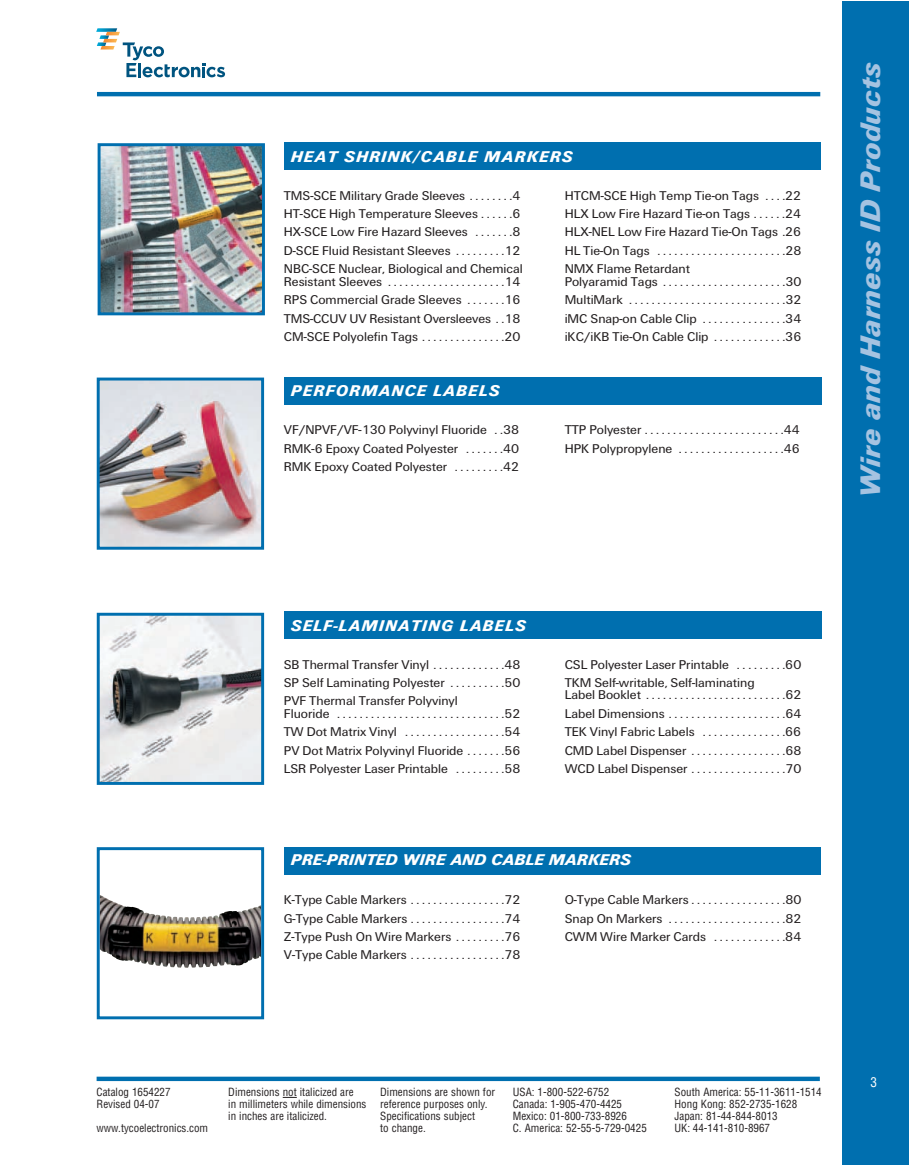
<style>
.page{position:relative;width:918px;height:1165px;background:#fff}
.page>*{position:absolute;margin:0;border:0;box-sizing:border-box;transform-origin:0 0}
.t1{font:italic 900 29.4px "U76 Univers";color:#a5c3e1}
.t2{font:italic 900 16.2px "U76 Univers";letter-spacing:.065em;color:#fff}
.t3{font:italic 900 16.2px "U76 Univers";color:#fff}
.t4{font:13.2px/18.5px "U55 Univers";color:#231f20;text-align:justify}
.t5{font:condensed 13.2px "Helvetica";color:#fff}
.t6{font:condensed 10.95px "Helvetica";color:#231f20}
</style>
<div class="page">
<div style="left:842px;top:1px;width:66px;height:1163px;background:#006faf"></div>
<svg style="left:283px;top:1096px;width:14px;height:1px"></svg>
<svg style="left:97px;top:1076px;width:723px;height:4px;background:#2a86bc"></svg>
<hr style="left:97px;top:92px;width:723px;height:4px;background:#006faf">
<svg style="left:97px;top:28px;width:128px;height:49px"></svg>
<div style="left:284px;top:143px;width:537px;height:27px;background:#006faf"></div>
<img style="left:102px;top:147px;width:159px;height:164px">
<div style="left:98px;top:143px;width:167px;height:172px;border:3px solid #006faf"></div>
<img style="left:101px;top:381px;width:159px;height:164px">
<div style="left:97px;top:377px;width:167px;height:172px;border:3px solid #006faf"></div>
<img style="left:101px;top:616px;width:159px;height:164px">
<div style="left:97px;top:612px;width:167px;height:172px;border:3px solid #006faf"></div>
<img style="left:101px;top:895px;width:159px;height:72px">
<div style="left:97px;top:847px;width:167px;height:172px;border:3px solid #006faf"></div>
<div style="left:284px;top:377px;width:538px;height:27px;background:#006faf"></div>
<div style="left:284px;top:611px;width:538px;height:27px;background:#006faf"></div>
<div style="left:284px;top:847px;width:536px;height:27px;background:#006faf"></div>
<p class="t2" style="left:291px;top:151px;width:283px">HEAT SHRINK/CABLE MARKERS</p>
<p class="t4" style="left:284px;top:187px;width:240px;text-align:left">TMS-SCE Military Grade Sleeves . . . . . . . .4<br>HT-SCE High Temperature Sleeves . . . . . .6<br>HX-SCE Low Fire Hazard Sleeves . . . . . . .8<br>D-SCE Fluid Resistant Sleeves . . . . . . . . .12<br>NBC-SCE Nuclear, Biological and Chemical</p>
<p class="t4" style="left:284px;top:273px;width:238px">Resistant Sleeves . . . . . . . . . . . . . . . . . . . . .14<br>RPS Commercial Grade Sleeves . . . . . . .16<br>TMS-CCUV UV Resistant Oversleeves . .18<br>CM-SCE Polyolefin Tags . . . . . . . . . . . . . . .20</p>
<p class="t2" style="left:291px;top:385px;width:210px">PERFORMANCE LABELS</p>
<p class="t4" style="left:565px;top:187px;width:238px">HTCM-SCE High Temp Tie-on Tags . . . .22<br>HLX Low Fire Hazard Tie-on Tags . . . . . .24<br>HLX-NEL Low Fire Hazard Tie-On Tags .26<br>HL Tie-On Tags . . . . . . . . . . . . . . . . . . . . . . .28<br>NMX Flame Retardant</p>
<p class="t4" style="left:565px;top:273px;width:238px">Polyaramid Tags . . . . . . . . . . . . . . . . . . . . . .30<br>MultiMark . . . . . . . . . . . . . . . . . . . . . . . . . . . .32 iMC Snap-on Cable Clip . . . . . . . . . . . . . . .34 iKC/iKB Tie-On Cable Clip . . . . . . . . . . . . .36</p>
<p class="t4" style="left:284px;top:422px;width:237px">VF/NPVF/VF-130 Polyvinyl Fluoride . .38<br>RMK-6 Epoxy Coated Polyester . . . . . . .40<br>RMK Epoxy Coated Polyester . . . . . . . . .42</p>
<p class="t4" style="left:565px;top:422px;width:237px">TTP Polyester . . . . . . . . . . . . . . . . . . . . . . . . .44<br>HPK Polypropylene . . . . . . . . . . . . . . . . . . .46</p>
<h1 class="t1" style="left:861px;top:497px;width:437px;rotate:-90deg">Wire and Harness ID Products</h1>
<p class="t2" style="left:291px;top:619px;width:237px">SELF-LAMINATING LABELS</p>
<p class="t4" style="left:284px;top:656px;width:238px">SB Thermal Transfer Vinyl . . . . . . . . . . . . .48<br>SP Self Laminating Polyester . . . . . . . . . .50<br>PVF Thermal Transfer Polyvinyl</p>
<p class="t4" style="left:284px;top:705px;width:238px">Fluoride . . . . . . . . . . . . . . . . . . . . . . . . . . . . . .52<br>TW Dot Matrix Vinyl . . . . . . . . . . . . . . . . . .54<br>PV Dot Matrix Polyvinyl Fluoride . . . . . . .56<br>LSR Polyester Laser Printable . . . . . . . . .58</p>
<p class="t4" style="left:565px;top:656px;width:238px">CSL Polyester Laser Printable . . . . . . . . .60<br>TKM Self-writable, Self-laminating</p>
<p class="t4" style="left:565px;top:687px;width:238px">Label Booklet . . . . . . . . . . . . . . . . . . . . . . . . .62<br>Label Dimensions . . . . . . . . . . . . . . . . . . . . .64<br>TEK Vinyl Fabric Labels . . . . . . . . . . . . . . .66<br>CMD Label Dispenser . . . . . . . . . . . . . . . . .68<br>WCD Label Dispenser . . . . . . . . . . . . . . . . .70</p>
<p class="t3" style="left:291px;top:854px;width:342px">PRE-PRINTED WIRE AND CABLE MARKERS</p>
<p class="t4" style="left:284px;top:891px;width:238px">K-Type Cable Markers . . . . . . . . . . . . . . . . .72<br>G-Type Cable Markers . . . . . . . . . . . . . . . . .74<br>Z-Type Push On Wire Markers . . . . . . . . .76<br>V-Type Cable Markers . . . . . . . . . . . . . . . . .78</p>
<p class="t4" style="left:565px;top:891px;width:238px">O-Type Cable Markers . . . . . . . . . . . . . . . . .80<br>Snap On Markers . . . . . . . . . . . . . . . . . . . . .82<br>CWM Wire Marker Cards . . . . . . . . . . . . .84</p>
<p class="t6" style="left:97px;top:1087px;width:76px">Catalog 1654227</p>
<p class="t6" style="left:228px;top:1087px;width:127px">Dimensions not italicized are</p>
<p class="t6" style="left:380px;top:1087px;width:116px">Dimensions are shown for</p>
<p class="t6" style="left:513px;top:1087px;width:98px">USA: 1-800-522-6752</p>
<p class="t6" style="left:675px;top:1087px;width:149px">South America: 55-11-3611-1514</p>
<p class="t6" style="left:97px;top:1099px;width:65px">Revised 04-07</p>
<p class="t6" style="left:228px;top:1099px;width:261px">in millimeters while dimensions reference purposes only.</p>
<p class="t6" style="left:513px;top:1099px;width:111px">Canada: 1-905-470-4425</p>
<p class="t6" style="left:675px;top:1099px;width:124px">Hong Kong: 852-2735-1628</p>
<p class="t6" style="left:228px;top:1111px;width:100px">in inches are italicized.</p>
<p class="t6" style="left:380px;top:1111px;width:96px">Specifications subject</p>
<p class="t6" style="left:513px;top:1111px;width:116px">Mexico: 01-800-733-8926</p>
<p class="t6" style="left:675px;top:1111px;width:105px">Japan: 81-44-844-8013</p>
<p class="t6" style="left:97px;top:1123px;width:113px">www.tycoelectronics.com</p>
<p class="t6" style="left:380px;top:1123px;width:47px">to change.</p>
<p class="t6" style="left:513px;top:1123px;width:136px">C. America: 52-55-5-729-0425</p>
<p class="t6" style="left:675px;top:1123px;width:97px">UK: 44-141-810-8967</p>
<p class="t5" style="left:870px;top:1076px;width:8px">3</p>
</div>
